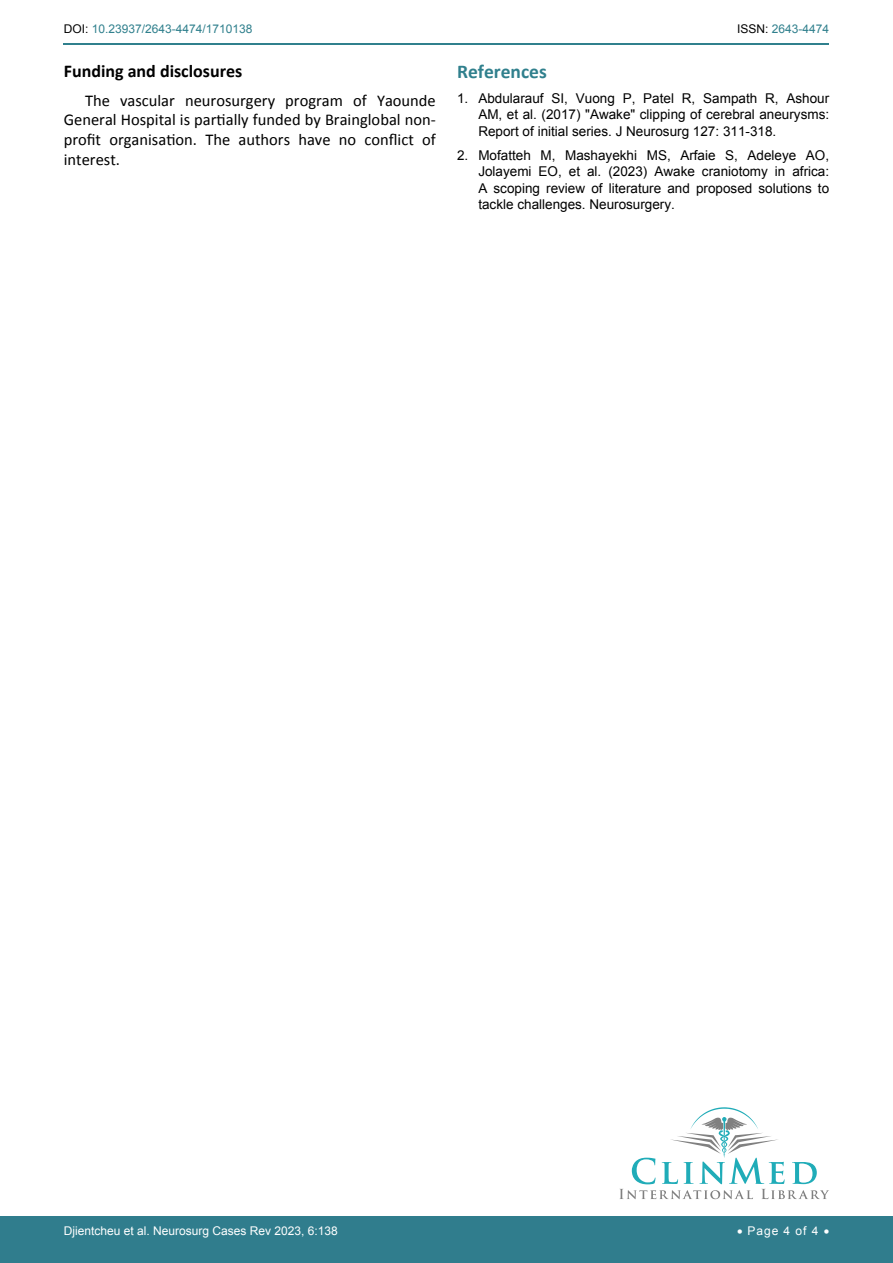
<style>
.page{position:relative;width:893px;height:1263px;background:#fff}
.page>*{position:absolute;margin:0;border:0;box-sizing:border-box;transform-origin:0 0}
.t1{font:700 19.5px "Calibri";color:#30808d}
.t2{font:700 18px "Calibri";color:#000}
.t3{font:16.5px/19.8px "Calibri";color:#000;text-align:justify}
.t4{font:13.5px/16.2px "Arial";color:#000;text-align:justify}
.t5{font:12px "Arial";color:#fff}
.t6{font:12px "Arial";color:#30808d}
.s1{color:#000}
</style>
<div class="page">
<hr style="left:64px;top:43px;width:765px;height:2px;background:#30808d">
<div style="left:0;top:1217px;width:893px;height:46px;background:#307d8d"></div>
<svg style="left:619px;top:1107px;width:210px;height:92px"></svg>
<p class="t6" style="left:64px;top:21px;width:190px"><span class="s1">DOI:</span> 10.23937/2643-4474/1710138</p>
<p class="t6" style="left:737px;top:21px;width:94px"><span class="s1">ISSN:</span> 2643-4474</p>
<h2 class="t2" style="left:64px;top:60px;width:180px">Funding and disclosures</h2>
<p class="t3" style="left:64px;top:90px;width:374px;text-indent:21px">The vascular neurosurgery program of Yaounde General Hospital is partially funded by Brainglobal non&shy;profit organisation. The authors have no conflict of interest.</p>
<h1 class="t1" style="left:457px;top:59px;width:91px">References</h1>
<p class="t4" style="left:478px;top:90px;width:352px;text-indent:-21px">1. Abdularauf SI, Vuong P, Patel R, Sampath R, Ashour AM, et al. (2017) "Awake" clipping of cerebral aneurysms:<br>Report of initial series. J Neurosurg 127: 311-318.</p>
<p class="t4" style="left:478px;top:148px;width:352px;text-indent:-21px">2. Mofatteh M, Mashayekhi MS, Arfaie S, Adeleye AO, Jolayemi EO, et al. (2023) Awake craniotomy in africa:<br>A scoping review of literature and proposed solutions to tackle challenges. Neurosurgery.</p>
<p class="t5" style="left:64px;top:1223px;width:276px">Djientcheu et al. Neurosurg Cases Rev 2023, 6:138</p>
<p class="t5" style="left:737px;top:1223px;width:94px">• Page 4 of 4 •</p>
</div>
